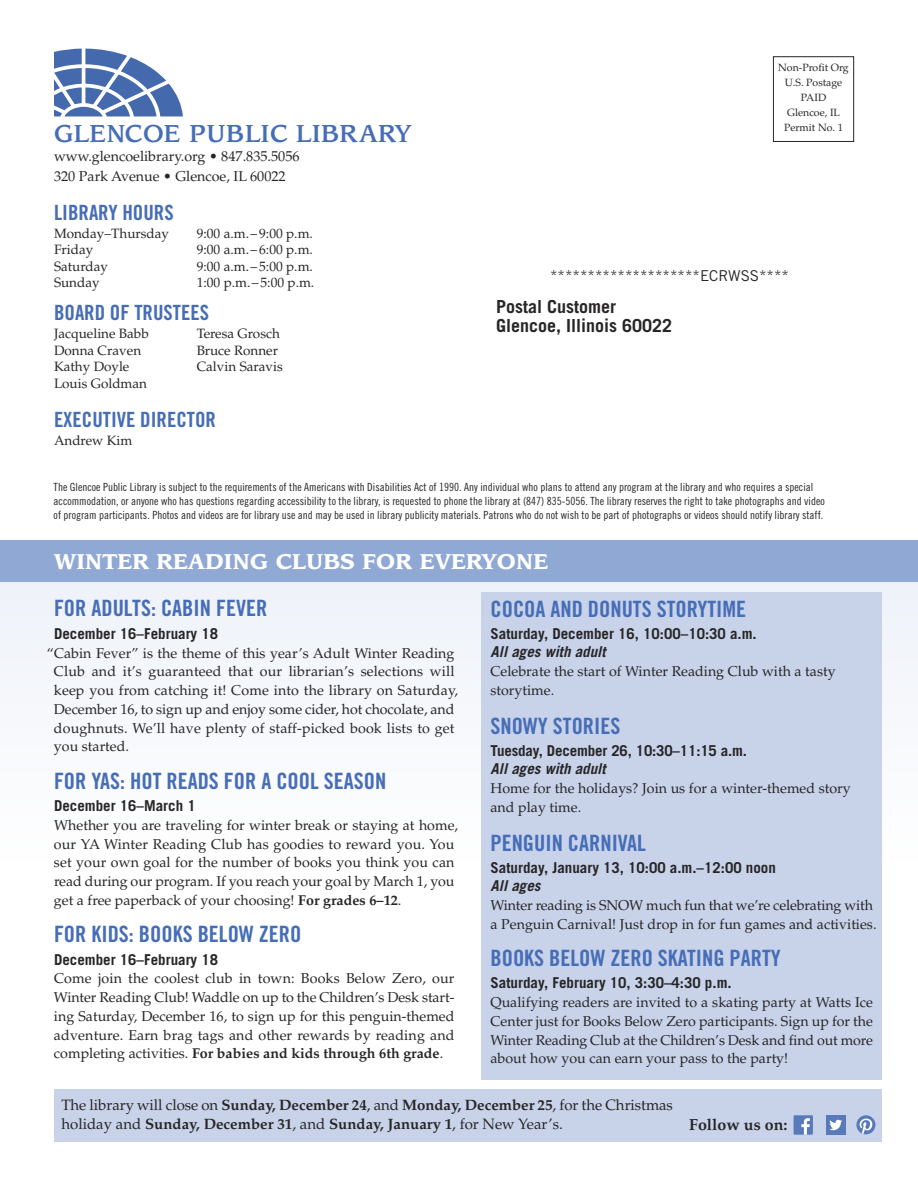
<style>
.page{position:relative;width:918px;height:1188px;background:#fff}
.page>*{position:absolute;margin:0;border:0;box-sizing:border-box;transform-origin:0 0}
.t1{font:500 24px "Leawood";letter-spacing:.03em;color:#466db7}
.t2{font:22.5px "Trade Gothic Bold Cond Twenty";color:#466db7}
.t3{font:21px "Trade Gothic Bold Cond Twenty";color:#466db7}
.t4{font:700 21px "Leawood";letter-spacing:.01em;color:#fff}
.t5{font:700 18px/18.8px "Trade Gothic";color:#272526}
.t6{font:700 16.05px "Palatino";color:#272526}
.t7{font:700 15px "Trade Gothic";color:#272526}
.t8{font:15px/19.5px "Palatino";letter-spacing:-.005em;color:#272526}
.t9{font:italic 700 15px "Trade Gothic";color:#272526}
.t10{font:15px "Trade Gothic";color:#272526}
.t11{font:14.25px/18.8px "Palatino";color:#272526}
.t12{font:13.5px "Palatino";color:#272526}
.t13{font:11.25px/13.8px "Trade Gothic Cond Eighteen";color:#272526}
.t14{font:10.5px/15px "Palatino";color:#272526;text-align:center}
.s1{font-weight:700}
</style>
<div class="page">
<div style="left:0;top:546px;width:918px;height:323px;background:#f6f8fc"></div>
<div style="left:0;top:540px;width:918px;height:41px;background:#90a8d4"></div>
<div style="left:773px;top:56px;width:81px;height:86px;border:1px solid #272526"></div>
<svg style="left:54px;top:49px;width:129px;height:67px"></svg>
<div style="left:482px;top:592px;width:400px;height:488px;background:#c8d3ea"></div>
<div style="left:54px;top:1090px;width:828px;height:52px;background:#c8d3ea"></div>
<div style="left:794px;top:1115px;width:19px;height:20px;background:#5879ba"></div>
<svg style="left:801px;top:1118px;width:9px;height:17px"></svg>
<div style="left:826px;top:1115px;width:19px;height:20px;background:#5879ba"></div>
<svg style="left:829px;top:1120px;width:13px;height:10px"></svg>
<svg style="left:856px;top:1115px;width:19px;height:19px"></svg>
<p class="t14" style="left:778px;top:62px;width:72px">Non-Profit Org<br>U.S. Postage<br>PAID<br>Glencoe, IL<br>Permit No. 1</p>
<h1 class="t1" style="left:54px;top:123px;width:359px">GLENCOE PUBLIC LIBRARY</h1>
<p class="t11" style="left:54px;top:148px;width:247px;line-height:19.5px">www.glencoelibrary.org • 847.835.5056<br>320 Park Avenue • Glencoe, IL 60022</p>
<h3 class="t3" style="left:54px;top:205px;width:121px">LIBRARY HOURS</h3>
<p class="t12" style="left:54px;top:228px;width:117px">Monday–Thursday</p>
<p class="t12" style="left:197px;top:228px;width:118px">9:00 a.m.– 9:00 p.m.</p>
<p class="t12" style="left:54px;top:245px;width:41px">Friday</p>
<p class="t12" style="left:197px;top:245px;width:118px">9:00 a.m.– 6:00 p.m.</p>
<p class="t12" style="left:54px;top:261px;width:55px">Saturday</p>
<p class="t12" style="left:197px;top:261px;width:118px">9:00 a.m.– 5:00 p.m.</p>
<p class="t12" style="left:54px;top:278px;width:47px">Sunday</p>
<p class="t12" style="left:197px;top:278px;width:119px">1:00 p.m.– 5:00 p.m.</p>
<h3 class="t3" style="left:54px;top:305px;width:157px">BOARD OF TRUSTEES</h3>
<p class="t12" style="left:54px;top:329px;width:96px">Jacqueline Babb</p>
<p class="t12" style="left:197px;top:329px;width:85px">Teresa Grosch</p>
<p class="t12" style="left:54px;top:345px;width:89px">Donna Craven</p>
<p class="t12" style="left:197px;top:345px;width:83px">Bruce Ronner</p>
<p class="t12" style="left:54px;top:362px;width:77px">Kathy Doyle</p>
<p class="t12" style="left:197px;top:362px;width:88px">Calvin Saravis</p>
<p class="t12" style="left:54px;top:378px;width:95px">Louis Goldman</p>
<h3 class="t3" style="left:54px;top:412px;width:164px">EXECUTIVE DIRECTOR</h3>
<p class="t12" style="left:54px;top:435px;width:80px">Andrew Kim</p>
<p class="t13" style="left:54px;top:481px;width:773px">The Glencoe Public Library is subject to the requirements of the Americans with Disabilities Act of 1990. Any individual who plans to attend any program at the library and who requires a special accommodation, or anyone who has questions regarding accessibility to the library, is requested to phone the library at (847) 835-5056. The library reserves the right to take photographs and video of program participants. Photos and videos are for library use and may be used in library publicity materials. Patrons who do not wish to be part of photographs or videos should notify library staff.</p>
<h3 class="t4" style="left:54px;top:552px;width:496px">WINTER READING CLUBS FOR EVERYONE</h3>
<h2 class="t2" style="left:54px;top:600px;width:215px">FOR ADULTS: CABIN FEVER</h2>
<p class="t7" style="left:54px;top:628px;width:166px">December 16–February 18</p>
<p class="t11" style="left:54px;top:645px;width:406px;text-indent:-7px">“Cabin Fever” is the theme of this year’s Adult Winter Reading Club and it’s guaranteed that our librarian’s selections will keep you from catching it! Come into the library on Saturday, December 16, to sign up and enjoy some cider, hot chocolate, and doughnuts. We’ll have plenty of staff-picked book lists to get you started.</p>
<h2 class="t2" style="left:54px;top:772px;width:334px">FOR YAS: HOT READS FOR A COOL SEASON</h2>
<p class="t7" style="left:54px;top:800px;width:143px">December 16–March 1</p>
<p class="t11" style="left:54px;top:817px;width:406px">Whether you are traveling for winter break or staying at home, our YA Winter Reading Club has goodies to reward you. You set your own goal for the number of books you think you can read during our program. If you reach your goal by March 1, you get a free paperback of your choosing! <span class="s1">For grades 6–12</span>.</p>
<h2 class="t2" style="left:54px;top:926px;width:249px">FOR KIDS: BOOKS BELOW ZERO</h2>
<p class="t7" style="left:54px;top:954px;width:166px">December 16–February 18</p>
<p class="t11" style="left:54px;top:971px;width:402px;text-align:justify">Come join the coolest club in town: Books Below Zero, our Winter Reading Club! Waddle on up to the Children’s Desk start&shy;ing Saturday, December 16, to sign up for this penguin-themed adventure. Earn brag tags and other rewards by reading and completing activities. <span class="s1">For babies and kids through 6th grade</span>.</p>
<p class="t10" style="left:550px;top:270px;width:240px">********************ECRWSS****</p>
<p class="t5" style="left:496px;top:299px;width:178px">Postal Customer<br>Glencoe, Illinois 60022</p>
<h2 class="t2" style="left:490px;top:601px;width:257px">COCOA AND DONUTS STORYTIME</h2>
<p class="t7" style="left:490px;top:629px;width:268px">Saturday, December 16, 10:00–10:30 a.m.</p>
<p class="t9" style="left:490px;top:647px;width:117px">All ages with adult</p>
<p class="t11" style="left:490px;top:664px;width:347px">Celebrate the start of Winter Reading Club with a tasty storytime.</p>
<h2 class="t2" style="left:490px;top:717px;width:131px">SNOWY STORIES</h2>
<p class="t7" style="left:490px;top:745px;width:258px">Tuesday, December 26, 10:30–11:15 a.m.</p>
<p class="t9" style="left:491px;top:763px;width:117px">All ages with adult</p>
<p class="t11" style="left:490px;top:780px;width:362px">Home for the holidays? Join us for a winter-themed story and play time.</p>
<h2 class="t2" style="left:490px;top:834px;width:157px">PENGUIN CARNIVAL</h2>
<p class="t7" style="left:490px;top:862px;width:287px">Saturday, January 13, 10:00 a.m.–12:00 noon</p>
<p class="t9" style="left:490px;top:880px;width:52px">All ages</p>
<p class="t11" style="left:490px;top:897px;width:388px">Winter reading is SNOW much fun that we’re celebrating with a Penguin Carnival! Just drop in for fun games and activities.</p>
<h2 class="t2" style="left:490px;top:950px;width:292px">BOOKS BELOW ZERO SKATING PARTY</h2>
<p class="t7" style="left:490px;top:977px;width:243px">Saturday, February 10, 3:30–4:30 p.m.</p>
<p class="t11" style="left:490px;top:995px;width:384px;text-align:justify">Qualifying readers are invited to a skating party at Watts Ice Center just for Books Below Zero participants. Sign up for the Winter Reading Club at the Children’s Desk and find out more about how you can earn your pass to the party!</p>
<p class="t8" style="left:61px;top:1097px;width:613px">The library will close on <span class="s1">Sunday, December 24</span>, and <span class="s1">Monday, December 25</span>, for the Christmas holiday and <span class="s1">Sunday, December 31</span>, and <span class="s1">Sunday, January 1</span>, for New Year’s.</p>
<p class="t6" style="left:689px;top:1118px;width:100px">Follow us on:</p>
</div>
